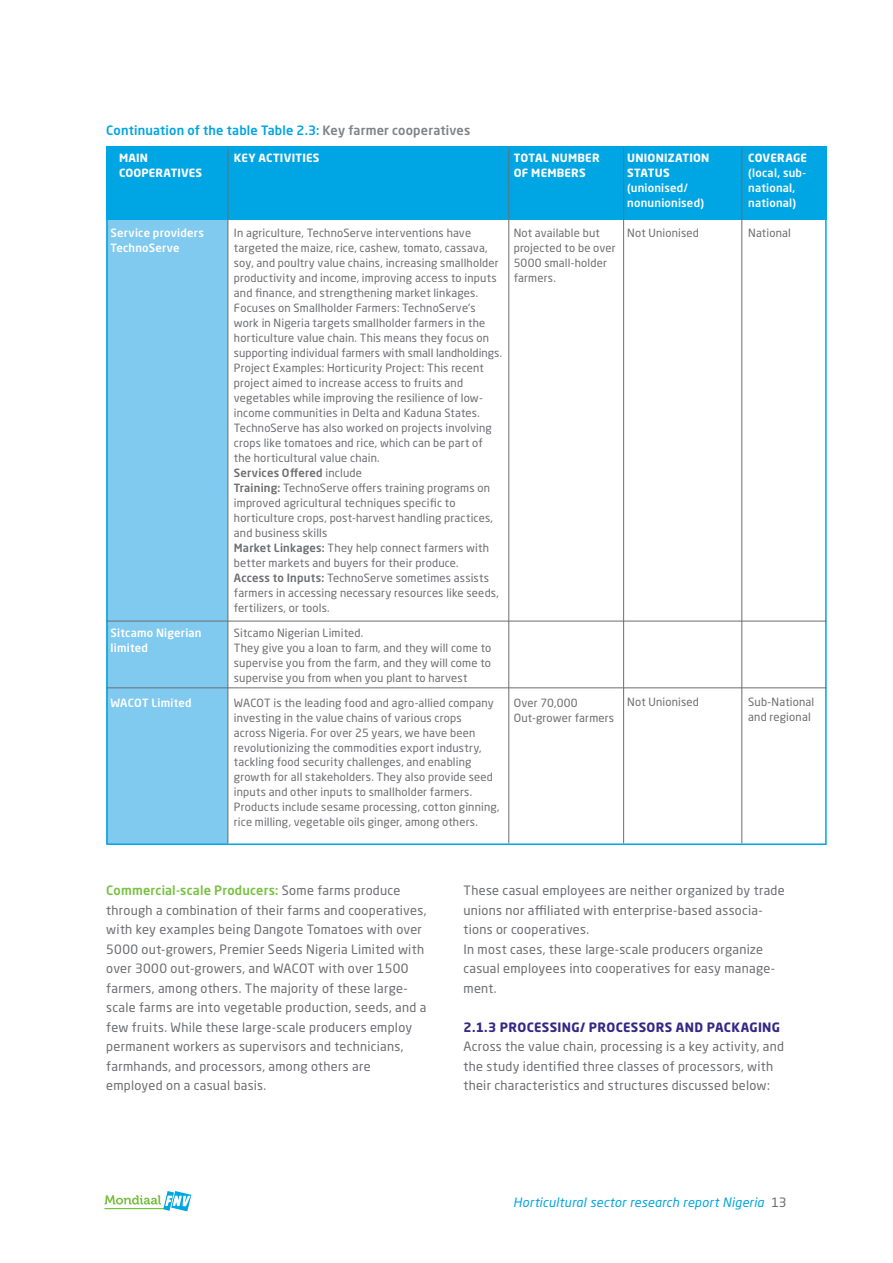
<style>
.page{position:relative;width:893px;height:1263px;background:#fff}
.page>*{position:absolute;margin:0;border:0;box-sizing:border-box;transform-origin:0 0}
.t1{font:12.75px/19.5px "Neo Sans Pro";letter-spacing:.02em;color:#6c6d70}
.t2{font:500 12.75px "Neo Sans Pro";letter-spacing:.015em;color:#00a5e3}
.t3{font:italic 12.75px "Neo Sans Pro";letter-spacing:.025em;color:#00a5e3}
.t4{font:700 12.75px "Neo Sans Pro";letter-spacing:.025em;color:#332986}
.t5{font:11.25px/15px "Neo Sans Pro";letter-spacing:.015em;color:#6c6d70}
.t6{font:500 11.25px/15px "Neo Sans Pro";letter-spacing:.02em;color:#fff}
.t7{font:700 11.25px/15px "Neo Sans Pro";letter-spacing:.02em;color:#fff}
.s1{color:#808285}
.s2{font-weight:500}
.s3{font-weight:500;color:#79c142}
.s4{font-style:normal;color:#6c6d70}
</style>
<div class="page">
<hr style="left:104px;top:1208px;width:65px;height:1px;background:#79c142">
<svg style="left:105px;top:1191px;width:86px;height:20px"></svg>
<div style="left:106px;top:220px;width:122px;height:624px;background:#80caf0"></div>
<div style="left:106px;top:147px;width:721px;height:73px;background:#00a5e3"></div>
<hr style="left:228px;top:147px;width:1px;height:696px;background:#6c6d70">
<hr style="left:509px;top:147px;width:1px;height:696px;background:#6c6d70">
<hr style="left:623px;top:147px;width:1px;height:696px;background:#6c6d70">
<hr style="left:742px;top:147px;width:1px;height:696px;background:#6c6d70">
<hr style="left:106px;top:621px;width:721px;height:1px;background:#6c6d70">
<hr style="left:106px;top:688px;width:721px;height:1px;background:#6c6d70">
<p class="t2" style="left:106px;top:122px;width:365px">Continuation of the table Table 2.3: <span class="s1">Key farmer cooperatives</span></p>
<p class="t7" style="left:119px;top:150px;width:85px">MAIN<br>COOPERATIVES</p>
<p class="t6" style="left:111px;top:225px;width:95px">Service providers<br>TechnoServe</p>
<p class="t6" style="left:111px;top:625px;width:93px">Sitcamo Nigerian limited</p>
<p class="t6" style="left:111px;top:695px;width:83px">WACOT Limited</p>
<p class="t7" style="left:234px;top:150px;width:87px">KEY ACTIVITIES</p>
<p class="t5" style="left:234px;top:225px;width:270px">In agriculture, TechnoServe interventions have targeted the maize, rice, cashew, tomato, cassava, soy, and poultry value chains, increasing smallholder productivity and income, improving access to inputs and finance, and strengthening market linkages.<br>Focuses on Smallholder Farmers: TechnoServe's work in Nigeria targets smallholder farmers in the horticulture value chain. This means they focus on supporting individual farmers with small landholdings.<br>Project Examples: Horticurity Project: This recent project aimed to increase access to fruits and vegetables while improving the resilience of low&shy;income communities in Delta and Kaduna States.<br>TechnoServe has also worked on projects involving crops like tomatoes and rice, which can be part of the horticultural value chain.<br><span class="s2">Services Offered</span> include<br><span class="s2">Training:</span> TechnoServe offers training programs on improved agricultural techniques specific to horticulture crops, post-harvest handling practices, and business skills<br><span class="s2">Market Linkages:</span> They help connect farmers with better markets and buyers for their produce.<br><span class="s2">Access to Inputs:</span> TechnoServe sometimes assists farmers in accessing necessary resources like seeds, fertilizers, or tools.</p>
<p class="t5" style="left:234px;top:625px;width:259px">Sitcamo Nigerian Limited.<br>They give you a loan to farm, and they will come to supervise you from the farm, and they will come to supervise you from when you plant to harvest</p>
<p class="t5" style="left:234px;top:695px;width:267px">WACOT is the leading food and agro-allied company investing in the value chains of various crops<br>across Nigeria. For over 25 years, we have been revolutionizing the commodities export industry, tackling food security challenges, and enabling growth for all stakeholders. They also provide seed inputs and other inputs to smallholder farmers.<br>Products include sesame processing, cotton ginning, rice milling, vegetable oils ginger, among others.</p>
<p class="t7" style="left:514px;top:150px;width:88px">TOTAL NUMBER<br>OF MEMBERS</p>
<p class="t5" style="left:514px;top:225px;width:103px">Not available but projected to be over<br>5000 small-holder farmers.</p>
<p class="t7" style="left:627px;top:150px;width:84px">UNIONIZATION<br>STATUS</p>
<p class="t6" style="left:627px;top:180px;width:78px">(unionised/ nonunionised)</p>
<p class="t5" style="left:627px;top:225px;width:73px">Not Unionised</p>
<p class="t5" style="left:514px;top:695px;width:102px">Over 70,000<br>Out-grower farmers</p>
<p class="t5" style="left:627px;top:695px;width:73px">Not Unionised</p>
<p class="t7" style="left:748px;top:150px;width:60px">COVERAGE</p>
<p class="t6" style="left:748px;top:165px;width:59px">(local, sub&shy;national, national)</p>
<p class="t5" style="left:748px;top:225px;width:44px">National</p>
<p class="t5" style="left:748px;top:695px;width:68px">Sub-National and regional</p>
<p class="t1" style="left:106px;top:881px;width:322px"><span class="s3">Commercial-scale Producers:</span> Some farms produce through a combination of their farms and cooperatives, with key examples being Dangote Tomatoes with over 5000 out-growers, Premier Seeds Nigeria Limited with over 3000 out-growers, and WACOT with over 1500 farmers, among others. The majority of these large&shy;scale farms are into vegetable production, seeds, and a few fruits. While these large-scale producers employ permanent workers as supervisors and technicians, farmhands, and processors, among others are employed on a casual basis.</p>
<p class="t1" style="left:463px;top:880px;width:323px">These casual employees are neither organized by trade unions nor affiliated with enterprise-based associa&shy;tions or cooperatives.<br>In most cases, these large-scale producers organize casual employees into cooperatives for easy manage&shy;ment.</p>
<p class="t4" style="left:463px;top:1019px;width:318px">2.1.3 PROCESSING/ PROCESSORS AND PACKAGING</p>
<p class="t1" style="left:463px;top:1036px;width:322px">Across the value chain, processing is a key activity, and the study identified three classes of processors, with their characteristics and structures discussed below:</p>
<p class="t3" style="left:513px;top:1195px;width:275px">Horticultural sector research report Nigeria <span class="s4">13</span></p>
</div>
